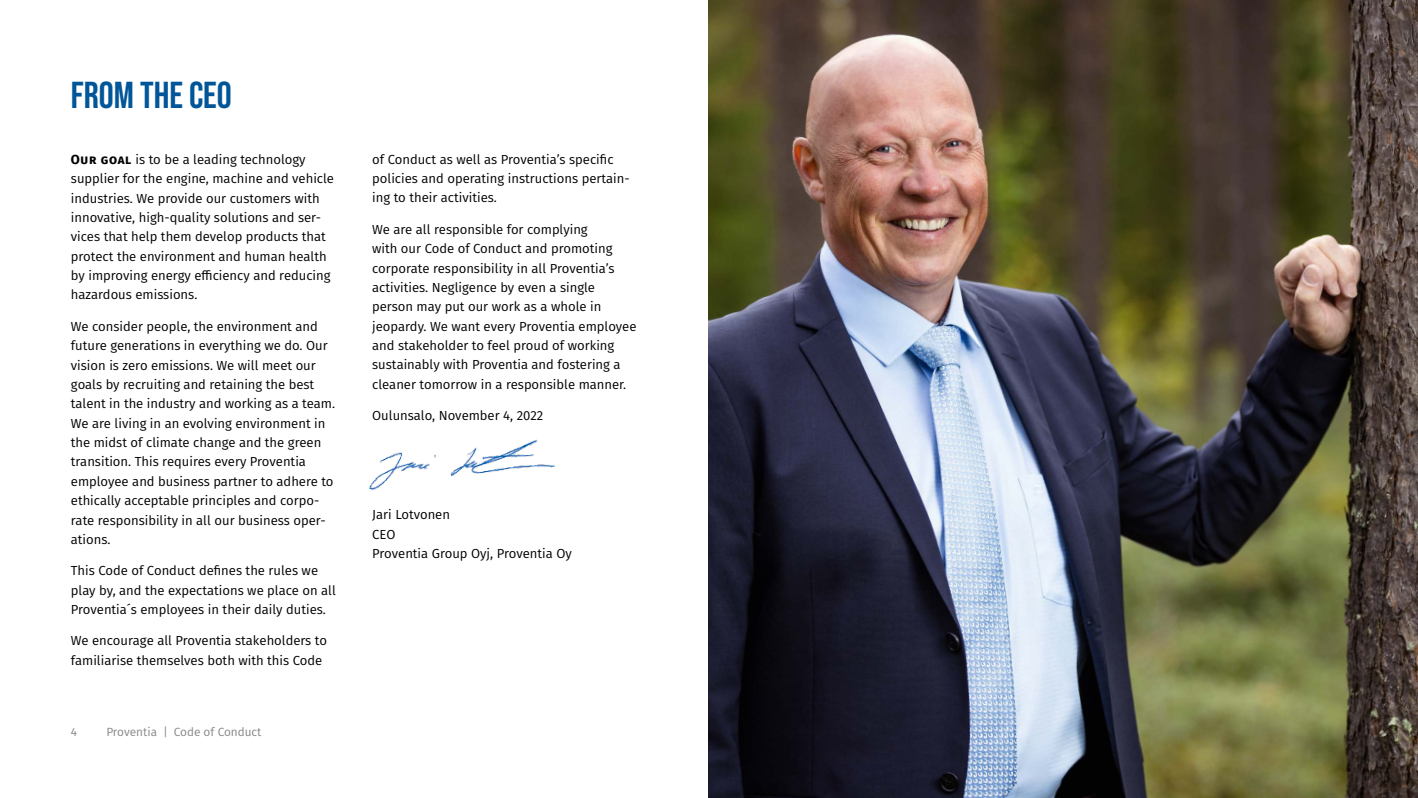
<style>
.page{position:relative;width:1418px;height:798px;background:#fff}
.page>*{position:absolute;margin:0;border:0;box-sizing:border-box;transform-origin:0 0}
.t1{font:700 37.5px "Bebas Neue Pro";color:#005698}
.t2{font:13.12px/19.4px "Fira Sans";color:#000}
.t3{font:11.88px "Fira Sans";color:#878787}
.s1{font-weight:700}
</style>
<div class="page">
<img style="left:369px;top:440px;width:186px;height:50px">
<img style="left:709px;top:0;width:708px;height:797px">
<h1 class="t1" style="left:71px;top:74px;width:162px">FROM THE CEO</h1>
<p class="t2" style="left:71px;top:149px;width:265px"><span class="s1">Our goal</span> is to be a leading technology supplier for the engine, machine and vehicle industries. We provide our customers with innovative, high-quality solutions and ser&shy;vices that help them develop products that protect the environment and human health by improving energy efficiency and reducing hazardous emissions.</p>
<p class="t2" style="left:71px;top:316px;width:266px">We consider people, the environment and future generations in everything we do. Our vision is zero emissions. We will meet our goals by recruiting and retaining the best talent in the industry and working as a team.<br>We are living in an evolving environment in the midst of climate change and the green transition. This requires every Proventia employee and business partner to adhere to ethically acceptable principles and corpo&shy;rate responsibility in all our business oper&shy;ations.</p>
<p class="t2" style="left:71px;top:560px;width:266px">This Code of Conduct defines the rules we play by, and the expectations we place on all<br>Proventia´s employees in their daily duties.</p>
<p class="t2" style="left:71px;top:630px;width:258px">We encourage all Proventia stakeholders to familiarise themselves both with this Code</p>
<p class="t3" style="left:71px;top:722px;width:8px">4</p>
<p class="t3" style="left:106px;top:722px;width:157px">Proventia | Code of Conduct</p>
<p class="t2" style="left:372px;top:149px;width:259px">of Conduct as well as Proventia’s specific policies and operating instructions pertain&shy;ing to their activities.</p>
<p class="t2" style="left:372px;top:219px;width:266px">We are all responsible for complying<br>with our Code of Conduct and promoting corporate responsibility in all Proventia’s activities. Negligence by even a single person may put our work as a whole in jeopardy. We want every Proventia employee and stakeholder to feel proud of working sustainably with Proventia and fostering a cleaner tomorrow in a responsible manner.</p>
<p class="t2" style="left:372px;top:405px;width:172px">Oulunsalo, November 4, 2022</p>
<p class="t2" style="left:372px;top:504px;width:201px">Jari Lotvonen<br>CEO<br>Proventia Group Oyj, Proventia Oy</p>
</div>
